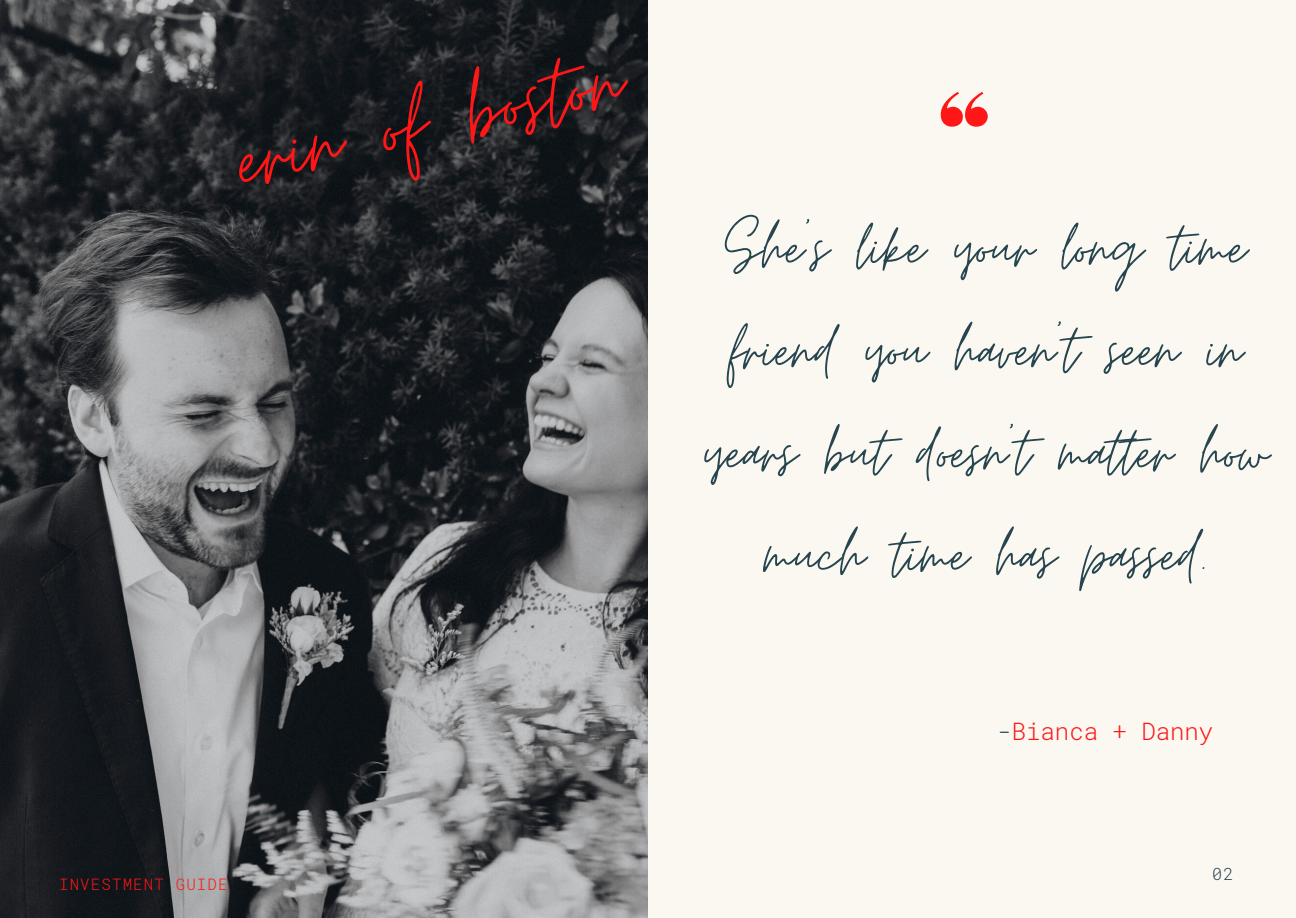
<style>
.page{position:relative;width:1296px;height:918px;background:#faf8f1}
.page>*{position:absolute;margin:0;border:0;box-sizing:border-box;transform-origin:0 0}
.t1{font:109.8px "Moon Time";color:#ff1616}
.t2{font:73.5px/102.3px "Moon Time";color:#26454f;text-align:center}
.t3{font:300 24px "Roboto Mono";color:#ff1616}
.t4{font:300 16.8px "Roboto Mono";color:#26454f}
.t5{font:300 15.75px "Roboto Mono";letter-spacing:.07em;color:#ff1616}
.s1{color:#26454f}
</style>
<div class="page">
<img style="left:0;top:0;width:648px;height:918px">
<svg style="left:941px;top:92px;width:47px;height:35px"></svg>
<h1 class="t1" style="left:224px;top:96px;width:394px;rotate:-12deg">erin of boston</h1>
<p class="t5" style="left:59px;top:874px;width:170px">INVESTMENT GUIDE</p>
<p class="t2" style="left:703px;top:198px;width:567px">She’s like your long time friend you haven’t seen in years but doesn’t mat er how much time has passed.</p>
<p class="t3" style="left:997px;top:715px;width:217px"><span class="s1">-</span>Bianca + Danny</p>
<p class="t4" style="left:1212px;top:862px;width:23px">02</p>
</div>
